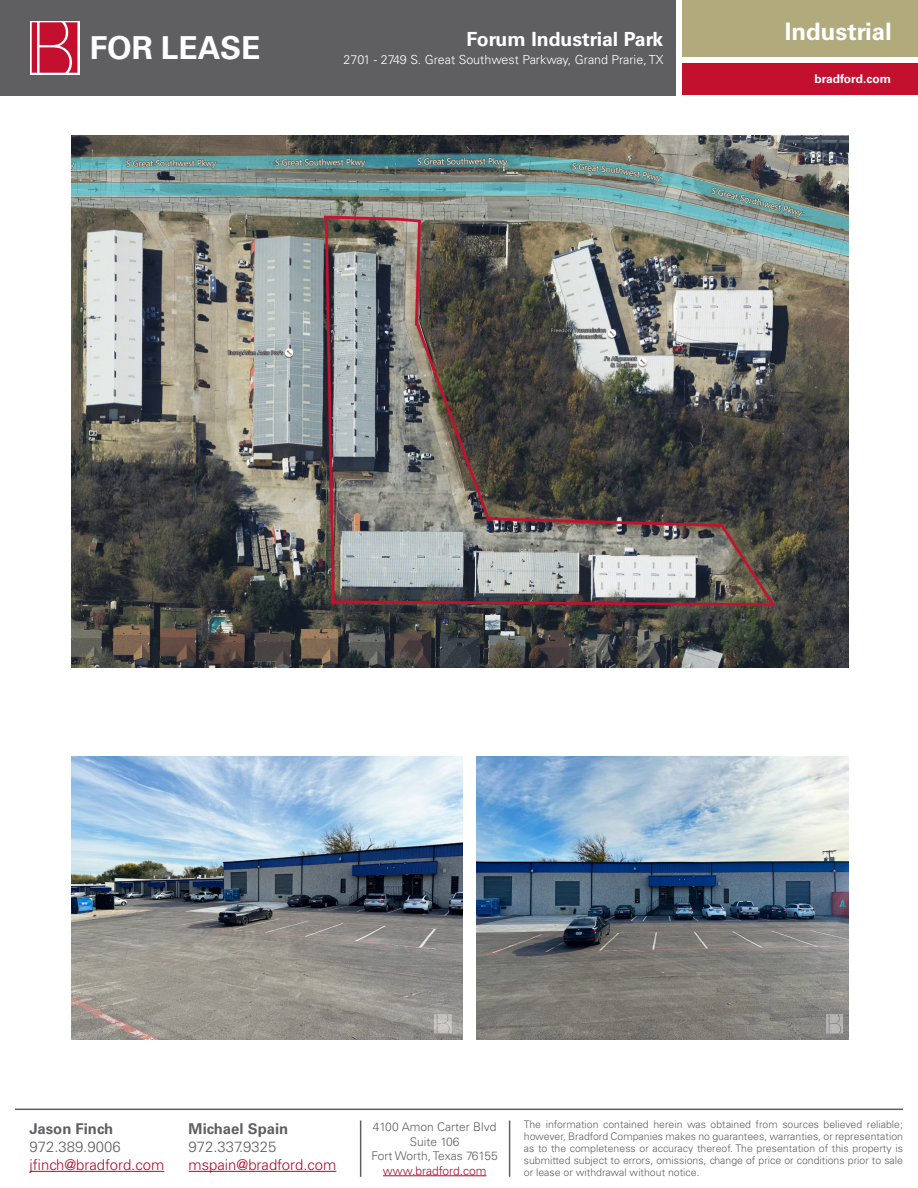
<style>
.page{position:relative;width:918px;height:1188px;background:#fff}
.page>*{position:absolute;margin:0;border:0;box-sizing:border-box;transform-origin:0 0}
.t1{font:700 31.65px "Univers LT Std";color:#fff}
.t2{font:700 24px "Univers LT Std";color:#fff}
.t3{font:700 19.5px "Univers LT Std";color:#fff}
.t4{font:300 14.85px "Univers LT Std";color:#b00a28}
.t5{font:300 14.85px "Univers LT Std";color:#5f5f62}
.t6{font:700 14.85px "Univers LT Std";color:#5f5f62}
.t7{font:300 12.45px "Univers LT Std";color:#fff}
.t8{font:300 12px "Univers LT Std";color:#5f5f62}
.t9{font:300 12px "Univers LT Std";color:#b00a28}
.t10{font:700 12px "Univers LT Std";color:#fff}
.t11{font:300 10.5px/12px "Univers LT Std";color:#5f5f62;text-align:justify}
</style>
<div class="page">
<div style="left:682px;top:63px;width:236px;height:32px;background:#c3102f"></div>
<div style="left:0;top:0;width:676px;height:95px;background:#5f5f62"></div>
<div style="left:30px;top:21px;width:49px;height:53px;background:linear-gradient(to bottom,#fff,#fff)"></div>
<svg style="left:40px;top:22px;width:37px;height:51px;background:#c92a46"></svg>
<div style="left:32px;top:22px;width:5px;height:51px;background:#c3102f"></div>
<div style="left:682px;top:0;width:236px;height:56px;background:#b1aa7d"></div>
<hr style="left:509px;top:1120px;width:1px;height:57px;background:#5f5f62">
<hr style="left:15px;top:1109px;width:888px;height:1px;background:#5f5f62">
<hr style="left:383px;top:1175px;width:104px;height:1px;background:#b00a28">
<hr style="left:360px;top:1120px;width:1px;height:57px;background:#5f5f62">
<hr style="left:30px;top:1171px;width:134px;height:1px;background:#b00a28">
<hr style="left:189px;top:1171px;width:147px;height:1px;background:#b00a28">
<img style="left:72px;top:135px;width:777px;height:533px">
<img style="left:72px;top:757px;width:390px;height:282px">
<img style="left:476px;top:757px;width:373px;height:282px">
<p class="t1" style="left:90px;top:30px;width:172px">FOR LEASE</p>
<p class="t3" style="left:466px;top:27px;width:198px">Forum Industrial Park</p>
<p class="t7" style="left:343px;top:52px;width:321px">2701 - 2749 S. Great Southwest Parkway, Grand Prarie, TX</p>
<p class="t2" style="left:785px;top:18px;width:109px">Industrial</p>
<p class="t10" style="left:814px;top:72px;width:78px">bradford.com</p>
<p class="t6" style="left:30px;top:1120px;width:85px">Jason Finch</p>
<p class="t5" style="left:30px;top:1138px;width:93px">972.389.9006</p>
<p class="t4" style="left:30px;top:1156px;width:136px">jfinch@bradford.com</p>
<p class="t6" style="left:189px;top:1120px;width:101px">Michael Spain</p>
<p class="t5" style="left:189px;top:1138px;width:89px">972.337.9325</p>
<p class="t4" style="left:189px;top:1156px;width:149px">mspain@bradford.com</p>
<p class="t8" style="left:373px;top:1120px;width:125px">4100 Amon Carter Blvd</p>
<p class="t8" style="left:410px;top:1134px;width:51px">Suite 106</p>
<p class="t8" style="left:372px;top:1149px;width:128px">Fort Worth, Texas 76155</p>
<p class="t9" style="left:383px;top:1163px;width:105px">www.bradford.com</p>
<p class="t11" style="left:524px;top:1119px;width:381px">The information contained herein was obtained from sources believed reliable; however, Bradford Companies makes no guarantees, warranties, or representation as to the completeness or accuracy thereof. The presentation of this property is submitted subject to errors, omissions, change of price or conditions prior to sale or lease or withdrawal without notice.</p>
</div>
